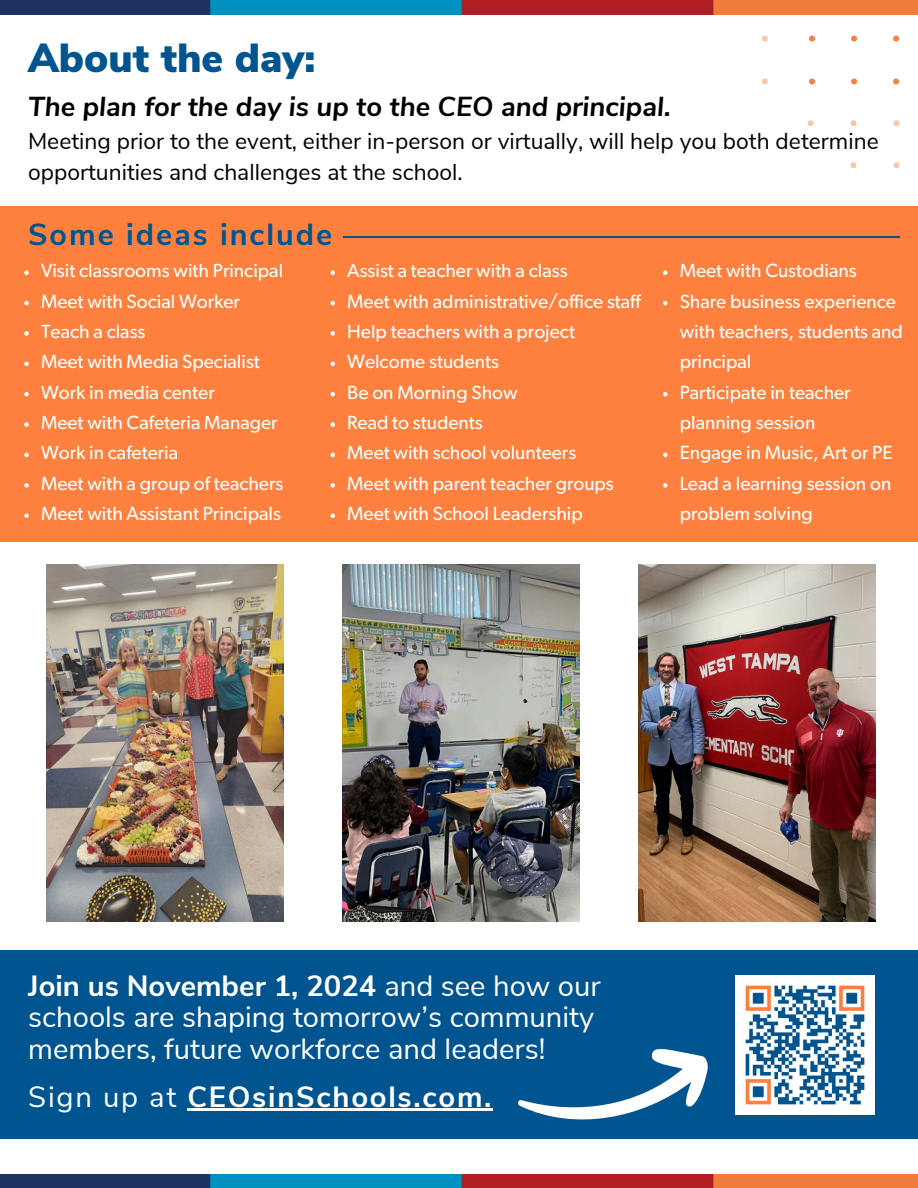
<style>
.page{position:relative;width:918px;height:1188px;background:#fff}
.page>*{position:absolute;margin:0;border:0;box-sizing:border-box;transform-origin:0 0}
.t1{font:900 40.5px "Nunito Sans";color:#005490}
.t2{font:700 30.45px "Nunito Sans";letter-spacing:.065em;color:#005490}
.t3{font:700 29.25px "Nunito Sans";letter-spacing:.06em;color:#fff}
.t4{font:29.1px/31.5px "Nunito Sans";color:#fff}
.t5{font:italic 700 27.3px "Nunito Sans";color:#000}
.t6{font:22.8px/31.5px "Nunito Sans";color:#000}
.t7{font:19.2px/30.3px "Gibson";color:#fff}
.s1{font-weight:700}
.s2{font-weight:400}
</style>
<div class="page">
<img style="left:47px;top:564px;width:236px;height:358px">
<img style="left:343px;top:564px;width:236px;height:358px">
<img style="left:639px;top:564px;width:236px;height:358px">
<img style="left:0;top:1174px;width:918px;height:14px">
<img style="left:0;top:0;width:918px;height:15px">
<div style="left:0;top:206px;width:918px;height:336px;background:#fd803f"></div>
<div style="left:0;top:950px;width:918px;height:189px;background:#005490"></div>
<hr style="left:343px;top:236px;width:556px;height:2px;background:#005490">
<hr style="left:187px;top:1109px;width:306px;height:2px;background:#fff">
<img style="left:735px;top:975px;width:140px;height:140px">
<svg style="left:809px;top:79px;width:6px;height:5px"></svg>
<svg style="left:851px;top:79px;width:6px;height:5px"></svg>
<svg style="left:893px;top:79px;width:6px;height:5px"></svg>
<svg style="left:809px;top:36px;width:6px;height:6px"></svg>
<svg style="left:851px;top:36px;width:6px;height:6px"></svg>
<svg style="left:893px;top:36px;width:6px;height:6px"></svg>
<svg style="left:762px;top:78px;width:6px;height:6px"></svg>
<svg style="left:762px;top:36px;width:6px;height:6px"></svg>
<svg style="left:893px;top:162px;width:6px;height:6px"></svg>
<svg style="left:893px;top:120px;width:6px;height:6px"></svg>
<svg style="left:851px;top:162px;width:6px;height:6px"></svg>
<svg style="left:851px;top:120px;width:6px;height:6px"></svg>
<svg style="left:808px;top:120px;width:6px;height:6px"></svg>
<svg style="left:515px;top:1049px;width:209px;height:139px"></svg>
<svg style="left:24px;top:270px;width:5px;height:5px"></svg>
<svg style="left:24px;top:301px;width:5px;height:4px"></svg>
<svg style="left:24px;top:331px;width:5px;height:5px"></svg>
<svg style="left:24px;top:362px;width:5px;height:4px"></svg>
<svg style="left:24px;top:392px;width:5px;height:4px"></svg>
<svg style="left:24px;top:422px;width:5px;height:5px"></svg>
<svg style="left:24px;top:453px;width:5px;height:4px"></svg>
<svg style="left:24px;top:483px;width:5px;height:5px"></svg>
<svg style="left:24px;top:513px;width:5px;height:5px"></svg>
<svg style="left:330px;top:270px;width:5px;height:5px"></svg>
<svg style="left:330px;top:301px;width:5px;height:4px"></svg>
<svg style="left:330px;top:331px;width:5px;height:5px"></svg>
<svg style="left:330px;top:362px;width:5px;height:4px"></svg>
<svg style="left:330px;top:392px;width:5px;height:4px"></svg>
<svg style="left:330px;top:422px;width:5px;height:5px"></svg>
<svg style="left:330px;top:453px;width:5px;height:4px"></svg>
<svg style="left:330px;top:483px;width:5px;height:5px"></svg>
<svg style="left:330px;top:513px;width:5px;height:5px"></svg>
<svg style="left:663px;top:270px;width:4px;height:5px"></svg>
<svg style="left:663px;top:301px;width:4px;height:4px"></svg>
<svg style="left:663px;top:392px;width:4px;height:4px"></svg>
<svg style="left:663px;top:453px;width:4px;height:4px"></svg>
<svg style="left:663px;top:483px;width:4px;height:5px"></svg>
<h2 class="t1" style="left:28px;top:31px;width:289px">About the day:</h2>
<h4 class="t5" style="left:28px;top:88px;width:644px">The plan for the day is up to the CEO and principal.</h4>
<h4 class="t6" style="left:28px;top:125px;width:852px">Meeting prior to the event, either in-person or virtually, will help you both determine opportunities and challenges at the school.</h4>
<p class="t2" style="left:28px;top:214px;width:306px">Some ideas include</p>
<p class="t7" style="left:41px;top:256px;width:244px">Visit classrooms with Principal</p>
<p class="t7" style="left:41px;top:287px;width:201px">Meet with Social Worker</p>
<p class="t7" style="left:41px;top:317px;width:106px">Teach a class</p>
<p class="t7" style="left:41px;top:347px;width:220px">Meet with Media Specialist</p>
<p class="t7" style="left:41px;top:378px;width:175px">Work in media center</p>
<p class="t7" style="left:41px;top:408px;width:238px">Meet with Cafeteria Manager</p>
<p class="t7" style="left:41px;top:439px;width:139px">Work in cafeteria</p>
<p class="t7" style="left:41px;top:469px;width:244px">Meet with a group of teachers</p>
<p class="t7" style="left:41px;top:499px;width:242px">Meet with Assistant Principals</p>
<p class="t7" style="left:347px;top:256px;width:222px">Assist a teacher with a class</p>
<p class="t7" style="left:347px;top:287px;width:295px">Meet with administrative/office staff</p>
<p class="t7" style="left:347px;top:317px;width:229px">Help teachers with a project</p>
<p class="t7" style="left:347px;top:347px;width:153px">Welcome students</p>
<p class="t7" style="left:347px;top:378px;width:172px">Be on Morning Show</p>
<p class="t7" style="left:347px;top:408px;width:137px">Read to students</p>
<p class="t7" style="left:347px;top:439px;width:231px">Meet with school volunteers</p>
<p class="t7" style="left:347px;top:469px;width:268px">Meet with parent teacher groups</p>
<p class="t7" style="left:347px;top:499px;width:237px">Meet with School Leadership</p>
<p class="t7" style="left:680px;top:256px;width:178px">Meet with Custodians</p>
<p class="t7" style="left:680px;top:287px;width:225px">Share business experience with teachers, students and principal</p>
<p class="t7" style="left:680px;top:378px;width:172px">Participate in teacher planning session</p>
<p class="t7" style="left:680px;top:439px;width:214px">Engage in Music, Art or PE</p>
<p class="t7" style="left:680px;top:469px;width:213px">Lead a learning session on problem solving</p>
<p class="t4" style="left:28px;top:971px;width:574px"><span class="s1">Join us November 1, 2024</span> and see how our schools are shaping tomorrow’s community members, future workforce and leaders!</p>
<p class="t3" style="left:28px;top:1077px;width:465px"><span class="s2">Sign up at</span> CEOsinSchools.com.</p>
</div>
